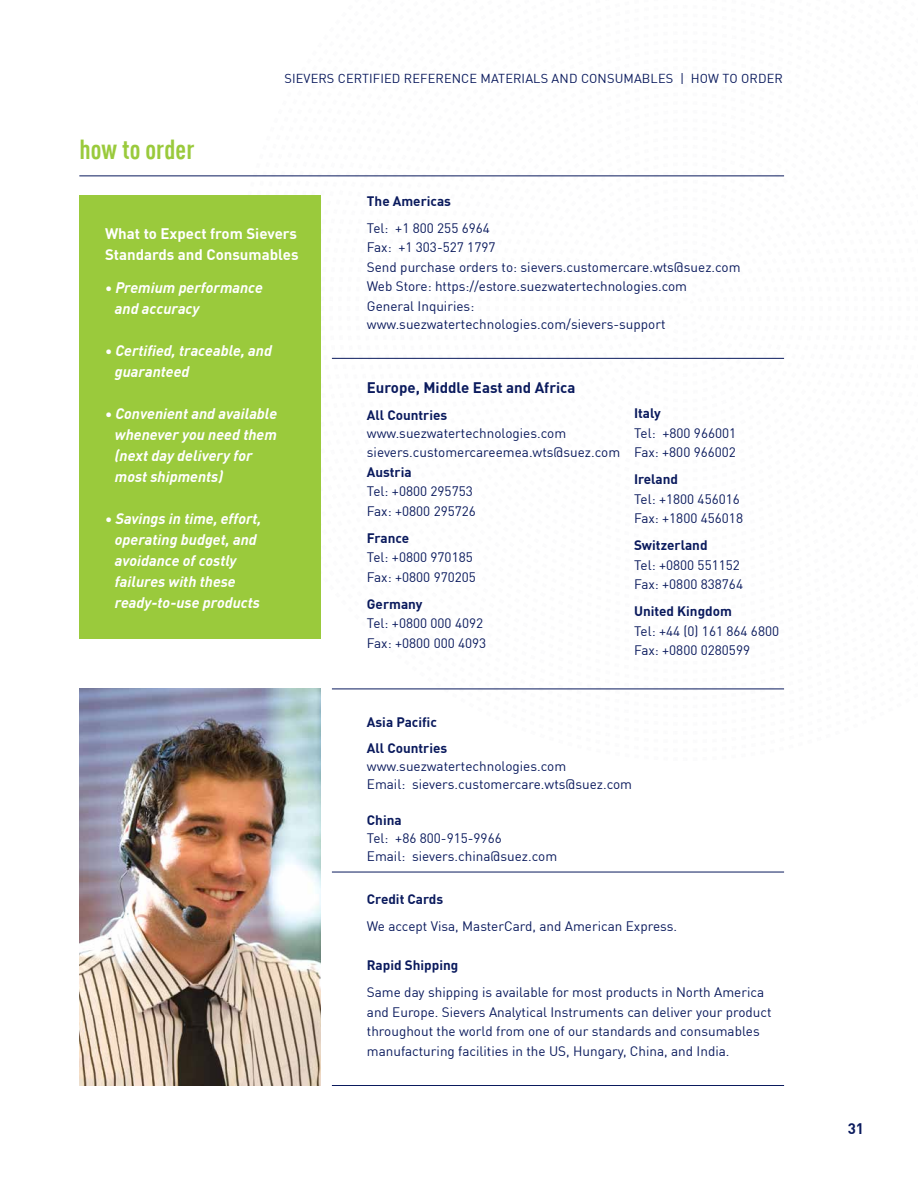
<style>
.page{position:relative;width:918px;height:1188px;background:#fff}
.page>*{position:absolute;margin:0;border:0;box-sizing:border-box;transform-origin:0 0}
.t1{font:700 condensed 27px "DIN Pro";letter-spacing:.005em;color:#9aca3c}
.t2{font:italic 700 15px/21px "DIN Pro";color:#fff}
.t3{font:700 15px/21px "DIN Pro";color:#fff}
.t4{font:700 15px "DIN Pro";color:#0a1a5d}
.t5{font:13.5px/19.5px "DIN Pro";color:#0a1a5d}
.t6{font:700 13.5px/25.5px "DIN Pro";color:#0a1a5d}
.t7{font:12.75px "DIN Pro";letter-spacing:.01em;color:#0a1a5d}
</style>
<div class="page">
<hr style="left:79px;top:175px;width:705px;height:1px;background:#0a1a5d">
<hr style="left:332px;top:358px;width:452px;height:1px;background:#0a1a5d">
<hr style="left:332px;top:689px;width:452px;height:1px;background:#0a1a5d">
<hr style="left:332px;top:872px;width:452px;height:1px;background:#0a1a5d">
<hr style="left:332px;top:1085px;width:452px;height:1px;background:#0a1a5d">
<div style="left:79px;top:195px;width:242px;height:444px;background:#9aca3c"></div>
<img style="left:79px;top:689px;width:242px;height:397px">
<h1 class="t1" style="left:79px;top:130px;width:117px">how to order</h1>
<p class="t7" style="left:285px;top:69px;width:500px">SIEVERS CERTIFIED REFERENCE MATERIALS AND CONSUMABLES | HOW TO ORDER</p>
<p class="t3" style="left:105px;top:223px;width:195px">What to Expect from Sievers<br>Standards and Consumables</p>
<p class="t2" style="left:115px;top:276px;width:150px;text-indent:-10px">• Premium performance and accuracy</p>
<p class="t2" style="left:115px;top:339px;width:159px;text-indent:-10px">• Certified, traceable, and guaranteed</p>
<p class="t2" style="left:115px;top:402px;width:164px;text-indent:-10px">• Convenient and available whenever you need them (next day delivery for most shipments)</p>
<p class="t2" style="left:115px;top:507px;width:148px;text-indent:-10px">• Savings in time, effort, operating budget, and avoidance of costly failures with these ready-to-use products</p>
<p class="t6" style="left:367px;top:187px;width:86px">The Americas</p>
<p class="t5" style="left:367px;top:217px;width:375px">Tel: +1 800 255 6964<br>Fax: +1 303-527 1797<br>Send purchase orders to: sievers.customercare.wts@suez.com Web Store: https://estore.suezwatertechnologies.com<br>General Inquiries:</p>
<p class="t5" style="left:367px;top:313px;width:300px">www.suezwatertechnologies.com/sievers-support</p>
<p class="t4" style="left:367px;top:376px;width:210px">Europe, Middle East and Africa</p>
<p class="t6" style="left:367px;top:402px;width:82px">All Countries</p>
<p class="t5" style="left:367px;top:422px;width:255px">www.suezwatertechnologies.com sievers.customercareemea.wts@suez.com</p>
<p class="t6" style="left:367px;top:458px;width:46px">Austria</p>
<p class="t5" style="left:367px;top:481px;width:111px">Tel: +0800 295753<br>Fax: +0800 295726</p>
<p class="t6" style="left:367px;top:524px;width:44px">France</p>
<p class="t5" style="left:367px;top:547px;width:111px">Tel: +0800 970185<br>Fax: +0800 970205</p>
<p class="t6" style="left:367px;top:590px;width:57px">Germany</p>
<p class="t5" style="left:367px;top:613px;width:121px">Tel: +0800 000 4092<br>Fax: +0800 000 4093</p>
<p class="t6" style="left:634px;top:400px;width:28px">Italy</p>
<p class="t5" style="left:634px;top:422px;width:104px">Tel: +800 966001<br>Fax: +800 966002</p>
<p class="t6" style="left:634px;top:466px;width:46px">Ireland</p>
<p class="t5" style="left:634px;top:488px;width:111px">Tel: +1800 456016<br>Fax: +1800 456018</p>
<p class="t6" style="left:634px;top:532px;width:75px">Switzerland</p>
<p class="t5" style="left:634px;top:554px;width:111px">Tel: +0800 551152<br>Fax: +0800 838764</p>
<p class="t6" style="left:634px;top:598px;width:99px">United Kingdom</p>
<p class="t5" style="left:634px;top:620px;width:147px">Tel: +44 (0) 161 864 6800<br>Fax: +0800 0280599</p>
<p class="t6" style="left:367px;top:709px;width:82px">Asia Pacific<br>All Countries</p>
<p class="t5" style="left:367px;top:756px;width:267px;line-height:18px">www.suezwatertechnologies.com<br>Email: sievers.customercare.wts@suez.com</p>
<p class="t6" style="left:367px;top:806px;width:36px">China</p>
<p class="t5" style="left:367px;top:828px;width:192px;line-height:18px">Tel: +86 800-915-9966<br>Email: sievers.china@suez.com</p>
<p class="t6" style="left:367px;top:886px;width:78px">Credit Cards</p>
<p class="t5" style="left:367px;top:916px;width:312px">We accept Visa, MasterCard, and American Express.</p>
<p class="t6" style="left:367px;top:952px;width:93px">Rapid Shipping</p>
<p class="t5" style="left:367px;top:982px;width:406px">Same day shipping is available for most products in North America and Europe. Sievers Analytical Instruments can deliver your product throughout the world from one of our standards and consumables manufacturing facilities in the US, Hungary, China, and India.</p>
<p class="t4" style="left:848px;top:1116px;width:18px">31</p>
</div>
